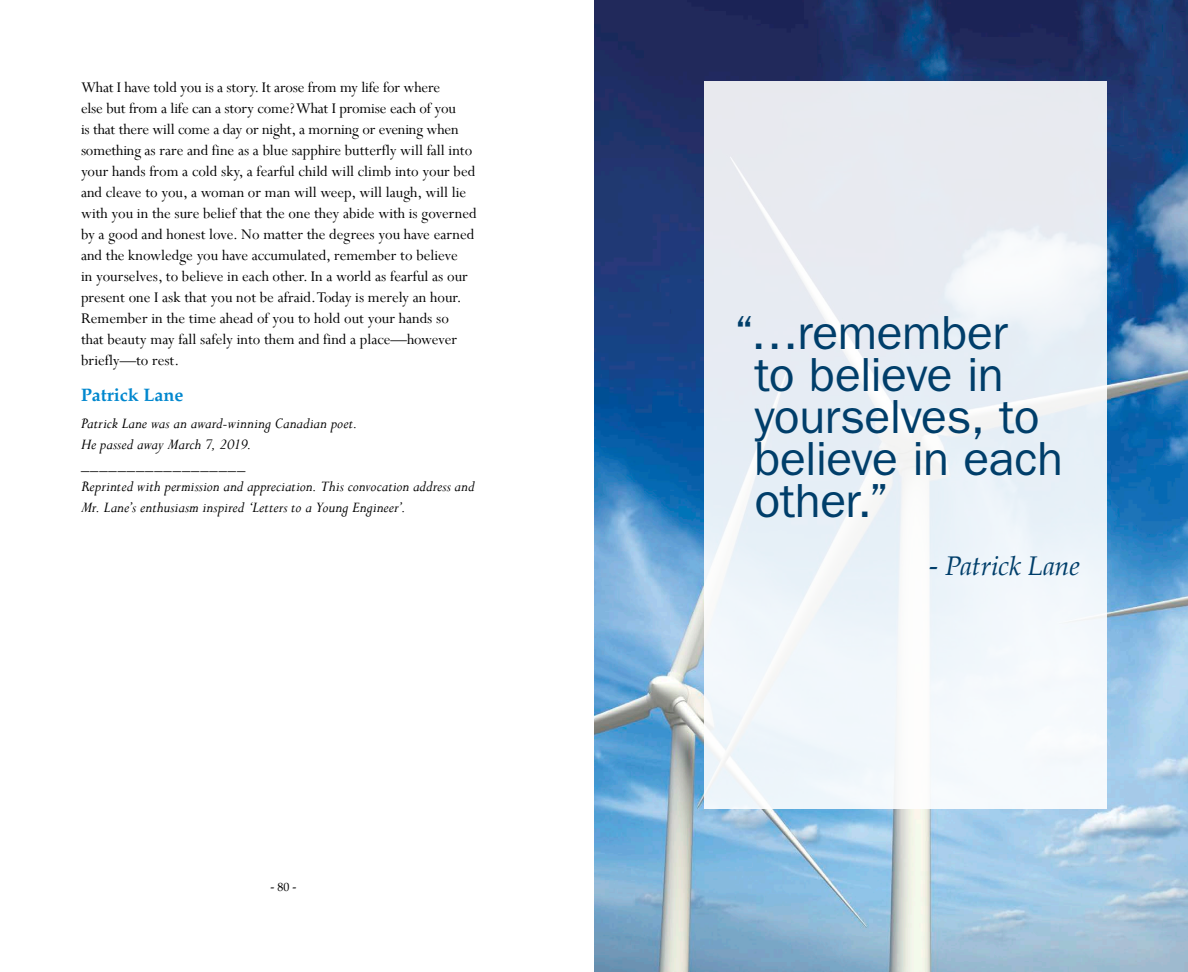
<style>
.page{position:relative;width:1188px;height:972px;background:#fff}
.page>*{position:absolute;margin:0;border:0;box-sizing:border-box;transform-origin:0 0}
.t1{font:48px/42px "ITC Franklin Gothic Std";letter-spacing:-.015em;color:#003e6a}
.t2{font:italic 27px "Palatino";letter-spacing:-.005em;color:#003e6a}
.t3{font:700 18px "Palatino";color:#0087ce}
.t4{font:16.5px/21px "Perpetua";color:#000}
.t5{font:italic 16.5px/21px "Perpetua";color:#000}
.t6{font:12px "Palatino";color:#000}
</style>
<div class="page">
<img style="left:594px;top:0;width:594px;height:972px">
<div style="left:704px;top:81px;width:403px;height:727px;background:linear-gradient(to bottom,#e6e9ef,#f3fafd)"></div>
<p class="t4" style="left:81px;top:76px;width:397px">What I have told you is a story. It arose from my life for where<br>else but from a life can a story come? What I promise each of you<br>is that there will come a day or night, a morning or evening when something as rare and fine as a blue sapphire butterfly will fall into your hands from a cold sky, a fearful child will climb into your bed and cleave to you, a woman or man will weep, will laugh, will lie with you in the sure belief that the one they abide with is governed by a good and honest love. No matter the degrees you have earned and the knowledge you have accumulated, remember to believe<br>in yourselves, to believe in each other. In a world as fearful as our present one I ask that you not be afraid. Today is merely an hour.<br>Remember in the time ahead of you to hold out your hands so<br>that beauty may fall safely into them and find a place—however briefly—to rest.</p>
<p class="t3" style="left:81px;top:380px;width:104px">Patrick Lane</p>
<p class="t5" style="left:81px;top:412px;width:395px">Patrick Lane was an award-winning Canadian poet.<br>He passed away March 7, 2019.<br>__________________<br>Reprinted with permission and appreciation. This convocation address and Mr. Lane’s enthusiasm inspired ‘Letters to a Young Engineer’.</p>
<p class="t6" style="left:271px;top:877px;width:27px">- 80 -</p>
<h1 class="t1" style="left:754px;top:312px;width:310px;text-indent:-21px">“…remember<br>to believe in yourselves, to believe in each other.”</h1>
<h2 class="t2" style="left:929px;top:543px;width:152px">- Patrick Lane</h2>
</div>
